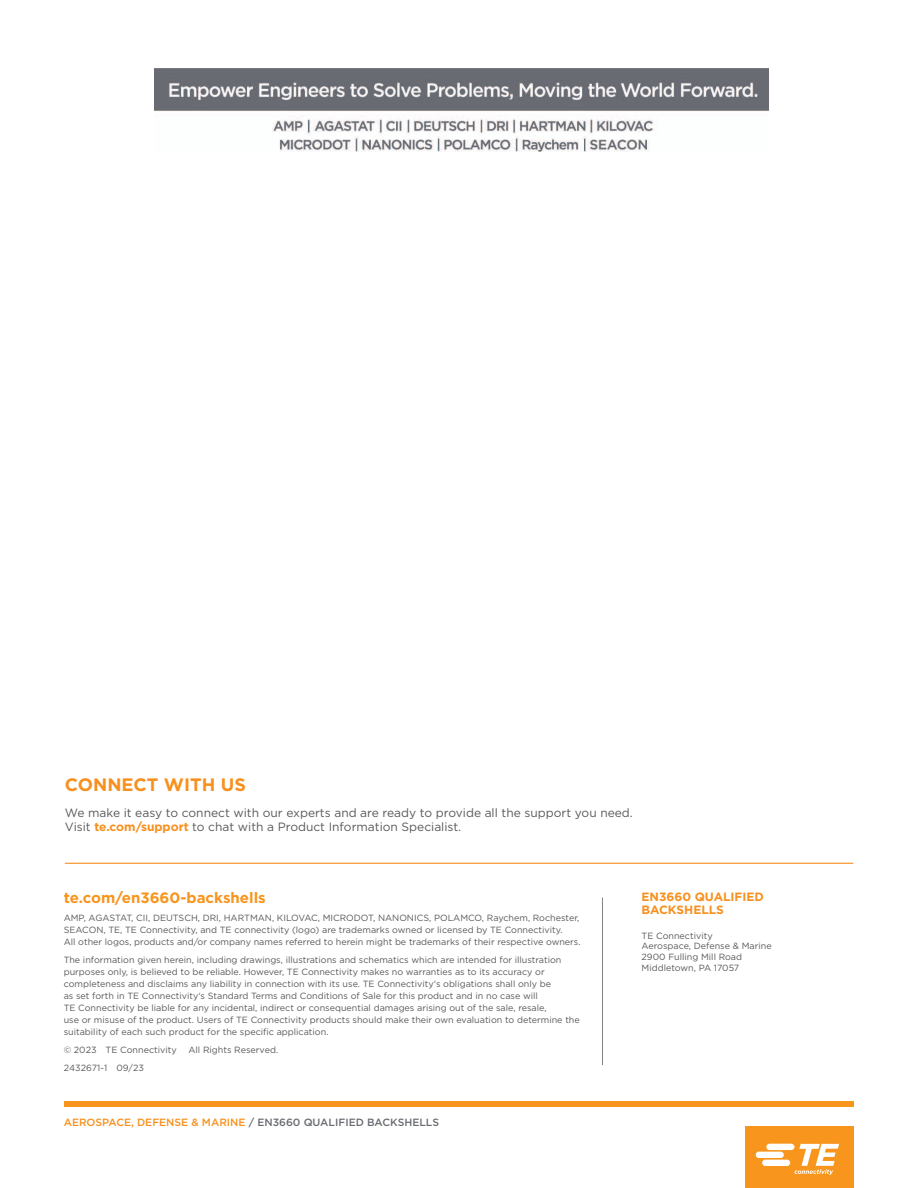
<style>
.page{position:relative;width:918px;height:1188px;background:#fff}
.page>*{position:absolute;margin:0;border:0;box-sizing:border-box;transform-origin:0 0}
.t1{font:700 18px "Gotham";color:#f7901e}
.t2{font:700 15px "Gotham";color:#f8951d}
.t3{font:12px/14.4px "Gotham";color:#58595b}
.t4{font:700 12px/13.5px "Gotham";color:#f7901e}
.t5{font:500 10.5px "Gotham";color:#696b73}
.t6{font:9px/12px "Gotham";color:#58595b}
.s1{font-weight:700;color:#f7901e}
.s2{color:#f7901e}
</style>
<div class="page">
<hr style="left:602px;top:898px;width:1px;height:167px;background:#808285">
<div style="left:65px;top:1101px;width:789px;height:6px;background:#f8951d"></div>
<div style="left:745px;top:1126px;width:108px;height:62px;background:#f8951d"></div>
<svg style="left:756px;top:1144px;width:83px;height:31px"></svg>
<hr style="left:65px;top:863px;width:788px;height:1px;background:#f79020">
<img style="left:154px;top:69px;width:615px;height:83px">
<h1 class="t1" style="left:65px;top:773px;width:183px">CONNECT WITH US</h1>
<h3 class="t3" style="left:65px;top:805px;width:569px">We make it easy to connect with our experts and are ready to provide all the support you need.<br>Visit <span class="s1">te.com/support</span> to chat with a Product Information Specialist.</h3>
<h2 class="t2" style="left:64px;top:888px;width:204px">te.com/en3660-backshells</h2>
<p class="t6" style="left:64px;top:912px;width:518px">AMP, AGASTAT, CII, DEUTSCH, DRI, HARTMAN, KILOVAC, MICRODOT, NANONICS, POLAMCO, Raychem, Rochester,<br>SEACON, TE, TE Connectivity, and TE connectivity (logo) are trademarks owned or licensed by TE Connectivity.<br>All other logos, products and/or company names referred to herein might be trademarks of their respective owners.</p>
<p class="t6" style="left:64px;top:954px;width:518px">The information given herein, including drawings, illustrations and schematics which are intended for illustration purposes only, is believed to be reliable. However, TE Connectivity makes no warranties as to its accuracy or completeness and disclaims any liability in connection with its use. TE Connectivity‘s obligations shall only be<br>as set forth in TE Connectivity‘s Standard Terms and Conditions of Sale for this product and in no case will<br>TE Connectivity be liable for any incidental, indirect or consequential damages arising out of the sale, resale,<br>use or misuse of the product. Users of TE Connectivity products should make their own evaluation to determine the suitability of each such product for the specific application.</p>
<p class="t6" style="left:64px;top:1044px;width:115px">© 2023 TE Connectivity</p>
<p class="t6" style="left:189px;top:1044px;width:91px">All Rights Reserved.</p>
<p class="t6" style="left:64px;top:1062px;width:82px">2432671-1 09/23</p>
<p class="t5" style="left:64px;top:1115px;width:377px"><span class="s2">AEROSPACE, DEFENSE &amp; MARINE</span> / EN3660 QUALIFIED BACKSHELLS</p>
<h3 class="t4" style="left:642px;top:890px;width:124px">EN3660 QUALIFIED<br>BACKSHELLS</h3>
<p class="t6" style="left:642px;top:930px;width:132px;line-height:10.8px">TE Connectivity<br>Aerospace, Defense &amp; Marine<br>2900 Fulling Mill Road<br>Middletown, PA 17057</p>
</div>
